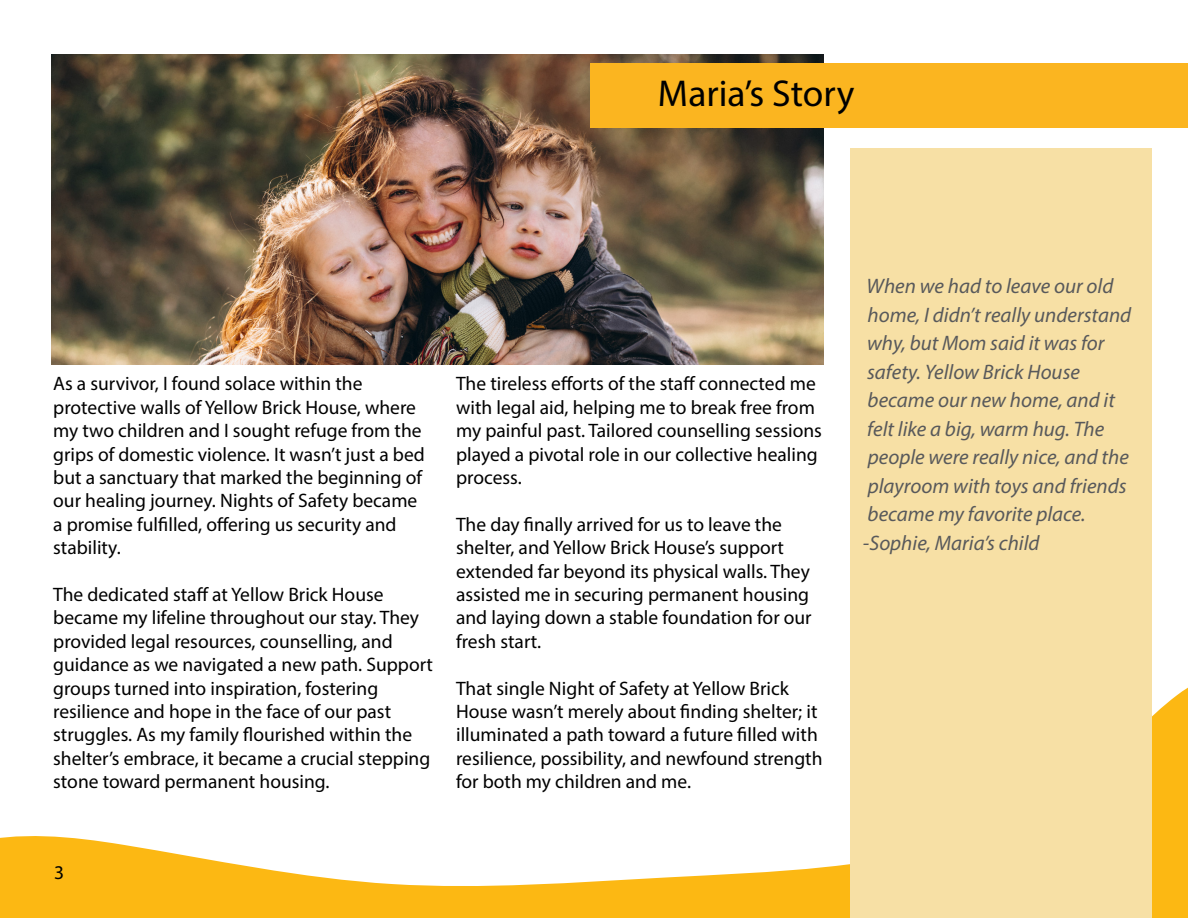
<style>
.page{position:relative;width:1188px;height:918px;background:#fff}
.page>*{position:absolute;margin:0;border:0;box-sizing:border-box;transform-origin:0 0}
.t1{font:37.5px "Myriad Pro";color:#000}
.t2{font:italic 21px/28.5px "Myriad Pro";color:#58595b}
.t3{font:19.5px/23.4px "Myriad Pro";color:#000}
</style>
<div class="page">
<svg style="left:0;top:687px;width:1188px;height:231px"></svg>
<div style="left:850px;top:148px;width:302px;height:770px;background:#f7e0a5"></div>
<img style="left:51px;top:54px;width:773px;height:310px">
<div style="left:591px;top:63px;width:597px;height:65px;background:#fbb520"></div>
<h1 class="t1" style="left:658px;top:70px;width:198px">Maria’s Story</h1>
<p class="t3" style="left:53px;top:372px;width:373px">As a survivor, I found solace within the protective walls of Yellow Brick House, where my two children and I sought refuge from the grips of domestic violence. It wasn’t just a bed but a sanctuary that marked the beginning of our healing journey. Nights of Safety became a promise fulfilled, offering us security and stability.</p>
<p class="t3" style="left:53px;top:582px;width:381px">The dedicated staff at Yellow Brick House became my lifeline throughout our stay. They provided legal resources, counselling, and guidance as we navigated a new path. Support groups turned into inspiration, fostering resilience and hope in the face of our past struggles. As my family flourished within the shelter’s embrace, it became a crucial stepping stone toward permanent housing.</p>
<p class="t3" style="left:456px;top:372px;width:367px">The tireless efforts of the staff connected me with legal aid, helping me to break free from my painful past. Tailored counselling sessions played a pivotal role in our collective healing process.</p>
<p class="t3" style="left:456px;top:512px;width:357px">The day finally arrived for us to leave the shelter, and Yellow Brick House’s support extended far beyond its physical walls. They assisted me in securing permanent housing and laying down a stable foundation for our fresh start.</p>
<p class="t3" style="left:456px;top:676px;width:368px">That single Night of Safety at Yellow Brick House wasn’t merely about finding shelter; it illuminated a path toward a future filled with resilience, possibility, and newfound strength for both my children and me.</p>
<p class="t3" style="left:54px;top:860px;width:12px">3</p>
<p class="t2" style="left:863px;top:272px;width:270px">When we had to leave our old home, I didn’t really understand why, but Mom said it was for safety. Yellow Brick House became our new home, and it felt like a big, warm hug. The people were really nice, and the playroom with toys and friends became my favorite place. -Sophie, Maria’s child</p>
</div>
